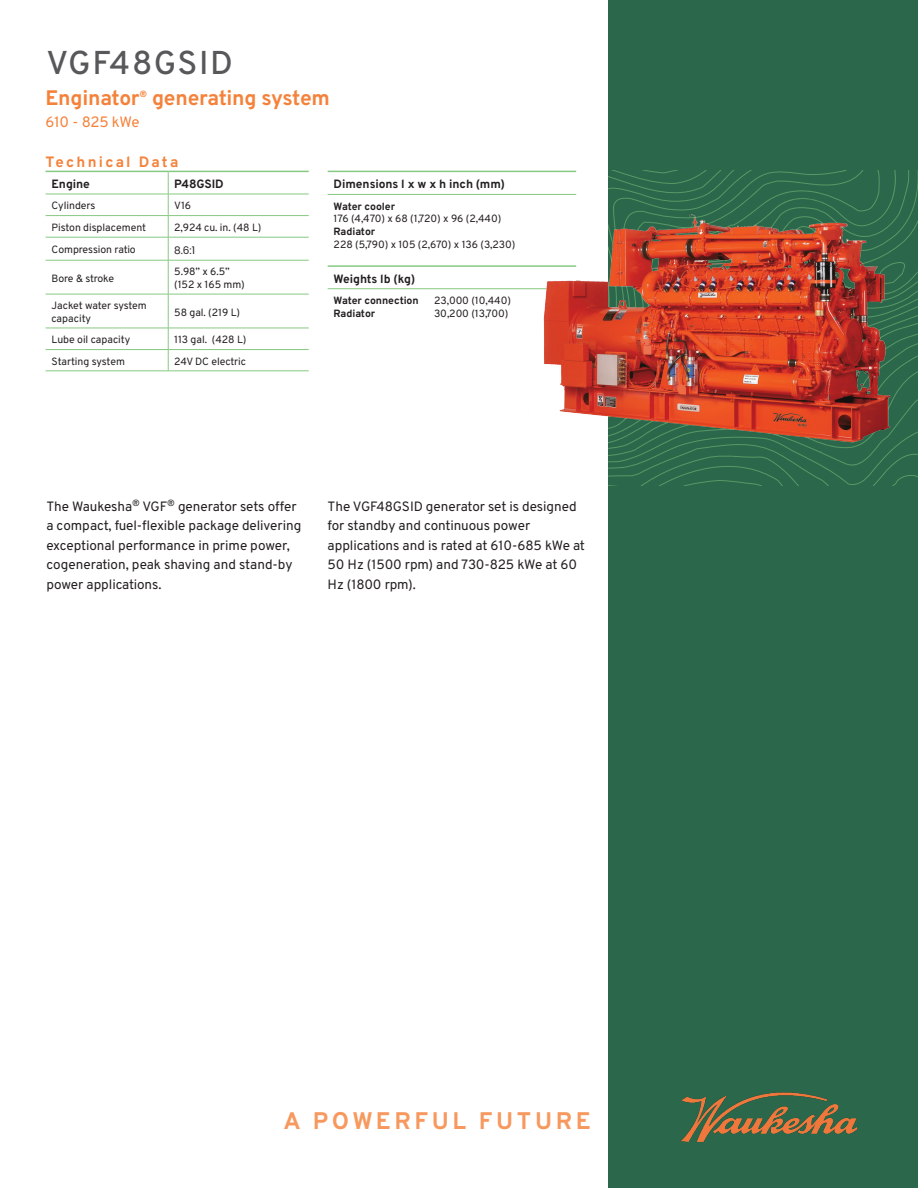
<style>
.page{position:relative;width:918px;height:1188px;background:#fff}
.page>*{position:absolute;margin:0;border:0;box-sizing:border-box;transform-origin:0 0}
.Product_Title{font:500 33px "Overpass";letter-spacing:.045em;color:#57585a}
.main_subhead{font:700 24px "Overpass";letter-spacing:.15em;color:#f7995f}
.main_subhead-2{font:700 21px "Overpass";letter-spacing:-.015em;color:#f4823b}
.t1{font:700 15px "Overpass";letter-spacing:.15em;color:#f4823b}
.main_subhead-3{font:15px "Overpass";letter-spacing:-.02em;color:#f4823b}
.body{font:13.5px/19.5px "Overpass";letter-spacing:-.005em;color:#231f20}
.table_data{font:700 12px "Overpass";letter-spacing:-.005em;color:#231f20}
.table_data-2{font:10.5px/12.6px "Overpass";letter-spacing:-.005em;color:#231f20}
.table_data-3{font:700 10.5px "Overpass";letter-spacing:-.01em;color:#231f20}
.table_data-4{font:10.5px "Overpass";letter-spacing:-.025em;color:#231f20}
.tech_data{font:10.5px "Poppins";color:#231f20}
.main_subhead-4{font:700 9px "Overpass";color:#f4823b}
.s1{font-weight:700}
</style>
<div class="page">
<div style="left:609px;top:0;width:309px;height:1188px;background:#2b674a"></div>
<svg style="left:609px;top:171px;width:309px;height:309px"></svg>
<svg style="left:609px;top:480px;width:290px;height:6px"></svg>
<img style="left:681px;top:1092px;width:177px;height:50px">
<hr style="left:328px;top:194px;width:248px;height:1px;background:#87c982">
<hr style="left:328px;top:288px;width:248px;height:1px;background:#87c982">
<hr style="left:328px;top:171px;width:248px;height:1px;background:#87c982">
<hr style="left:328px;top:265px;width:248px;height:2px;background:#87c982">
<img style="left:529px;top:207px;width:389px;height:264px">
<hr style="left:46px;top:194px;width:122px;height:1px;background:#87c982">
<hr style="left:46px;top:215px;width:122px;height:1px;background:#87c982">
<hr style="left:46px;top:237px;width:122px;height:1px;background:#87c982">
<hr style="left:46px;top:260px;width:122px;height:1px;background:#87c982">
<hr style="left:46px;top:294px;width:122px;height:1px;background:#87c982">
<hr style="left:46px;top:328px;width:122px;height:1px;background:#87c982">
<hr style="left:46px;top:171px;width:122px;height:1px;background:#87c982">
<hr style="left:168px;top:171px;width:141px;height:1px;background:#87c982">
<hr style="left:168px;top:194px;width:141px;height:1px;background:#87c982">
<hr style="left:168px;top:215px;width:141px;height:1px;background:#87c982">
<hr style="left:168px;top:237px;width:141px;height:1px;background:#87c982">
<svg style="left:168px;top:172px;width:1px;height:88px"></svg>
<hr style="left:168px;top:260px;width:141px;height:1px;background:#87c982">
<hr style="left:168px;top:260px;width:1px;height:34px;background:#87c982">
<hr style="left:168px;top:294px;width:141px;height:1px;background:#87c982">
<hr style="left:168px;top:294px;width:1px;height:34px;background:#87c982">
<hr style="left:168px;top:328px;width:141px;height:1px;background:#87c982">
<hr style="left:46px;top:349px;width:122px;height:1px;background:#87c982">
<hr style="left:168px;top:349px;width:141px;height:1px;background:#87c982">
<svg style="left:168px;top:328px;width:1px;height:43px"></svg>
<hr style="left:46px;top:371px;width:122px;height:1px;background:#87c982">
<hr style="left:168px;top:371px;width:141px;height:1px;background:#87c982">
<p class="Product_Title" style="left:46px;top:37px;width:188px">VGF48GSID</p>
<p class="main_subhead-2" style="left:45px;top:81px;width:96px">Enginator</p>
<p class="main_subhead-4" style="left:139px;top:87px;width:9px">®</p>
<p class="main_subhead-2" style="left:152px;top:81px;width:179px">generating system</p>
<p class="main_subhead-3" style="left:45px;top:110px;width:96px">610 - 825 kWe</p>
<p class="t1" style="left:45px;top:150px;width:135px">Technical Data</p>
<p class="table_data" style="left:52px;top:174px;width:40px">Engine</p>
<p class="table_data" style="left:174px;top:174px;width:51px">P48GSID</p>
<p class="table_data-2" style="left:52px;top:199px;width:45px">Cylinders</p>
<p class="table_data-2" style="left:174px;top:199px;width:18px">V16</p>
<p class="table_data-2" style="left:52px;top:221px;width:96px">Piston displacement</p>
<p class="table_data-2" style="left:174px;top:221px;width:89px">2,924 cu. in. (48 L)</p>
<p class="table_data-2" style="left:52px;top:243px;width:86px">Compression ratio</p>
<p class="tech_data" style="left:174px;top:244px;width:22px">8.6:1</p>
<p class="table_data-4" style="left:52px;top:270px;width:64px">Bore &amp; stroke</p>
<p class="table_data-2" style="left:174px;top:265px;width:72px">5.98” x 6.5” (152 x 165 mm)</p>
<p class="table_data-2" style="left:52px;top:299px;width:97px">Jacket water system capacity</p>
<p class="table_data-2" style="left:174px;top:305px;width:67px">58 gal. (219 L)</p>
<p class="table_data-2" style="left:52px;top:333px;width:80px">Lube oil capacity</p>
<p class="table_data-2" style="left:174px;top:333px;width:74px">113 gal. (428 L)</p>
<p class="table_data-2" style="left:52px;top:354px;width:75px">Starting system</p>
<p class="table_data-2" style="left:174px;top:354px;width:73px">24V DC electric</p>
<p class="table_data" style="left:334px;top:174px;width:173px">Dimensions l x w x h inch (mm)</p>
<p class="table_data-2" style="left:334px;top:199px;width:169px"><span class="s1">Water cooler<br></span>176 (4,470) x 68 (1,720) x 96 (2,440)</p>
<p class="table_data-2" style="left:334px;top:225px;width:183px"><span class="s1">Radiator<br></span>228 (5,790) x 105 (2,670) x 136 (3,230)</p>
<p class="table_data" style="left:334px;top:269px;width:83px">Weights lb (kg)</p>
<p class="table_data-3" style="left:334px;top:292px;width:86px">Water connection</p>
<p class="table_data-2" style="left:434px;top:294px;width:78px">23,000 (10,440)</p>
<p class="table_data-3" style="left:334px;top:305px;width:43px">Radiator</p>
<p class="table_data-2" style="left:434px;top:306px;width:76px">30,200 (13,700)</p>
<p class="body" style="left:46px;top:496px;width:257px">The Waukesha<sup>®</sup> VGF<sup>®</sup> generator sets offer a compact, fuel-flexible package delivering exceptional performance in prime power, cogeneration, peak shaving and stand-by power applications.</p>
<p class="body" style="left:328px;top:496px;width:259px">The VGF48GSID generator set is designed for standby and continuous power applications and is rated at 610-685 kWe at 50 Hz (1500 rpm) and 730-825 kWe at 60<br>Hz (1800 rpm).</p>
<p class="main_subhead" style="left:283px;top:1102px;width:309px">A POWERFUL FUTURE</p>
</div>
